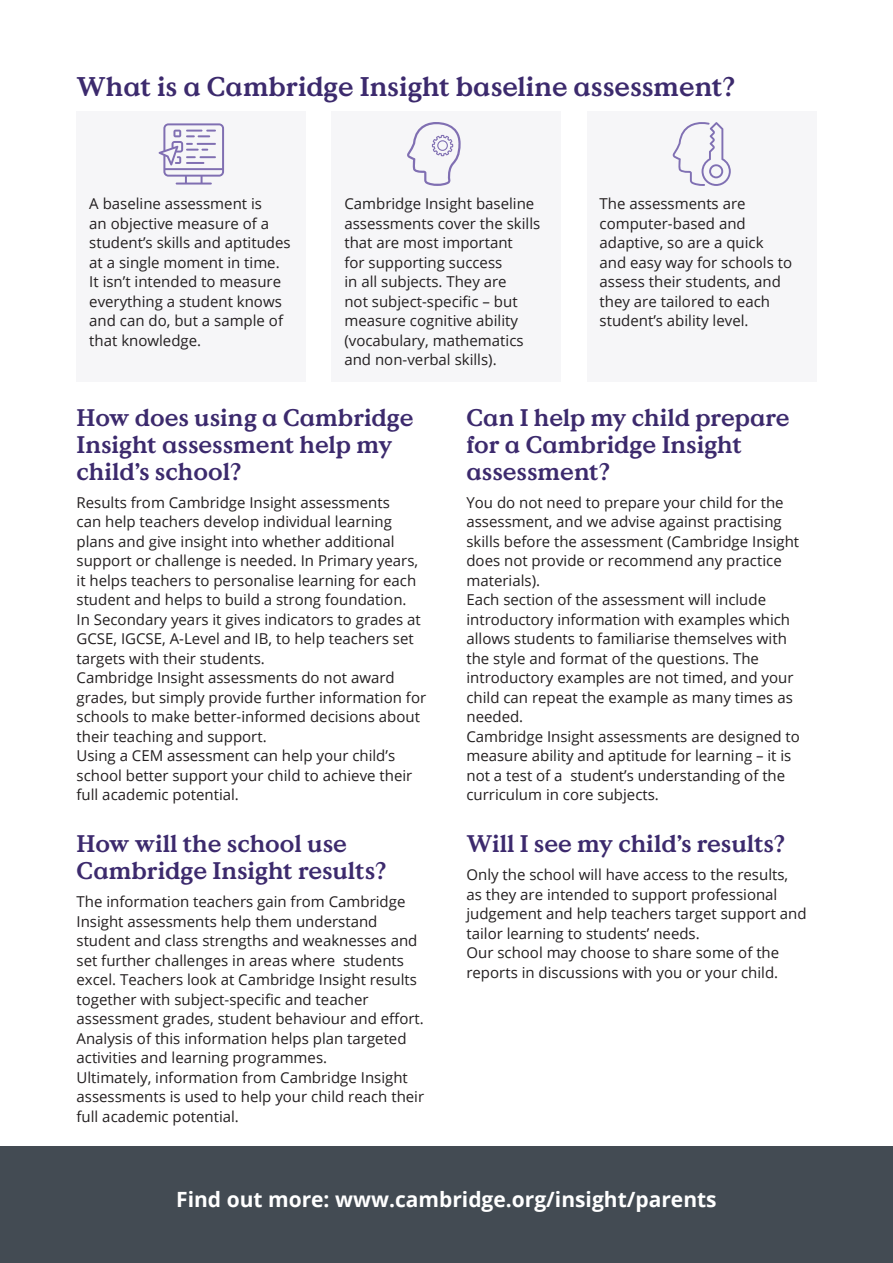
<style>
.page{position:relative;width:893px;height:1263px;background:#fff}
.page>*{position:absolute;margin:0;border:0;box-sizing:border-box;transform-origin:0 0}
.Headline_18pt{font:700 27px "Value Serif Pro";color:#3c2a6d}
.Subheads_16pt{font:700 24px/27px "Value Serif Pro";color:#3c2a6d}
.Link_18pt{font:700 21px "Open Sans";color:#fff}
.Body_Text_10pt{font:15px/19.5px "Open Sans";color:#231f20}
</style>
<div class="page">
<div style="left:77px;top:111px;width:229px;height:271px;background:#f6f6f8"></div>
<div style="left:332px;top:111px;width:229px;height:271px;background:#f6f6f8"></div>
<div style="left:587px;top:111px;width:229px;height:271px;background:#f6f6f8"></div>
<div style="left:0;top:1146px;width:893px;height:117px;background:#434b53"></div>
<svg style="left:159px;top:123px;width:65px;height:62px"></svg>
<svg style="left:672px;top:122px;width:59px;height:64px"></svg>
<svg style="left:407px;top:122px;width:54px;height:64px"></svg>
<p class="Headline_18pt" style="left:77px;top:70px;width:660px">What is a Cambridge Insight baseline assessment?</p>
<p class="Body_Text_10pt" style="left:89px;top:194px;width:203px">A baseline assessment is<br>an objective measure of a student’s skills and aptitudes at a single moment in time.<br>It isn’t intended to measure everything a student knows and can do, but a sample of that knowledge.</p>
<p class="Body_Text_10pt" style="left:344px;top:194px;width:197px">Cambridge Insight baseline assessments cover the skills that are most important<br>for supporting success<br>in all subjects. They are<br>not subject-specific – but measure cognitive ability (vocabulary, mathematics and non-verbal skills).</p>
<p class="Body_Text_10pt" style="left:600px;top:194px;width:194px">The assessments are computer-based and adaptive, so are a quick and easy way for schools to assess their students, and they are tailored to each student’s ability level.</p>
<p class="Subheads_16pt" style="left:77px;top:405px;width:339px">How does using a Cambridge<br>Insight assessment help my child’s school?</p>
<p class="Body_Text_10pt" style="left:77px;top:492px;width:346px">Results from Cambridge Insight assessments<br>can help teachers develop individual learning plans and give insight into whether additional support or challenge is needed. In Primary years, it helps teachers to personalise learning for each student and helps to build a strong foundation.<br>In Secondary years it gives indicators to grades at GCSE, IGCSE, A-Level and IB, to help teachers set targets with their students.</p>
<p class="Body_Text_10pt" style="left:77px;top:667px;width:351px">Cambridge Insight assessments do not award grades, but simply provide further information for schools to make better-informed decisions about their teaching and support.</p>
<p class="Body_Text_10pt" style="left:77px;top:745px;width:337px">Using a CEM assessment can help your child’s school better support your child to achieve their full academic potential.</p>
<p class="Subheads_16pt" style="left:77px;top:831px;width:312px">How will the school use<br>Cambridge Insight results?</p>
<p class="Body_Text_10pt" style="left:77px;top:892px;width:349px">The information teachers gain from Cambridge Insight assessments help them understand student and class strengths and weaknesses and set further challenges in areas where students excel. Teachers look at Cambridge Insight results together with subject-specific and teacher assessment grades, student behaviour and effort.<br>Analysis of this information helps plan targeted activities and learning programmes.</p>
<p class="Body_Text_10pt" style="left:77px;top:1067px;width:349px">Ultimately, information from Cambridge Insight assessments is used to help your child reach their full academic potential.</p>
<p class="Subheads_16pt" style="left:466px;top:405px;width:325px">Can I help my child prepare for a Cambridge Insight assessment?</p>
<p class="Body_Text_10pt" style="left:466px;top:492px;width:334px">You do not need to prepare your child for the assessment, and we advise against practising skills before the assessment (Cambridge Insight does not provide or recommend any practice materials).</p>
<p class="Body_Text_10pt" style="left:466px;top:589px;width:329px">Each section of the assessment will include introductory information with examples which allows students to familiarise themselves with the style and format of the questions. The introductory examples are not timed, and your child can repeat the example as many times as needed.</p>
<p class="Body_Text_10pt" style="left:466px;top:726px;width:335px">Cambridge Insight assessments are designed to measure ability and aptitude for learning – it is not a test of a student’s understanding of the curriculum in core subjects.</p>
<p class="Subheads_16pt" style="left:466px;top:831px;width:321px">Will I see my child’s results?</p>
<p class="Body_Text_10pt" style="left:466px;top:865px;width:342px">Only the school will have access to the results, as they are intended to support professional judgement and help teachers target support and tailor learning to students’ needs.</p>
<p class="Body_Text_10pt" style="left:466px;top:943px;width:314px">Our school may choose to share some of the reports in discussions with you or your child.</p>
<p class="Link_18pt" style="left:176px;top:1184px;width:542px">Find out more: www.cambridge.org/insight/parents</p>
</div>
